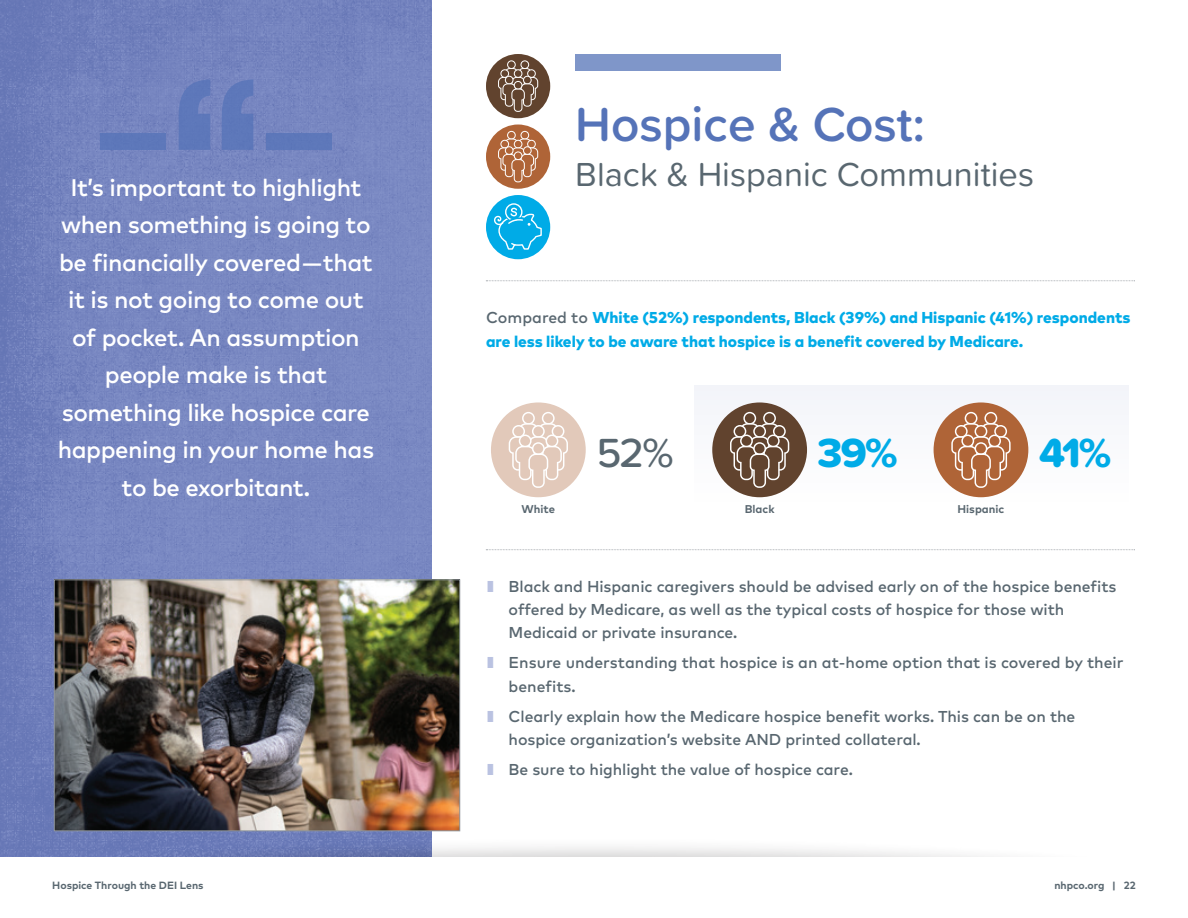
<style>
.page{position:relative;width:1188px;height:918px;background:#fff}
.page>*{position:absolute;margin:0;border:0;box-sizing:border-box;transform-origin:0 0}
.t1{font:600 49.5px "Proxima Soft";color:#5573b8}
.t2{font:42.15px "Proxima Soft Extrabld";color:#00abe7}
.t3{font:500 42.15px "Proxima Soft";color:#596770}
.t4{font:34.5px "Proxima Soft";color:#596770}
.t5{font:500 24px/37.5px "Mark Pro";letter-spacing:-.02em;color:#fff;text-align:center}
.t6{font:500 15.75px/23.2px "Mark Pro";letter-spacing:-.005em;color:#596770}
.t7{font:800 15.75px/23.2px "Mark Pro";color:#00abe7}
.t8{font:700 11.25px "Mark Pro";color:#596770}
.t9{font:700 10.5px "Mark Pro";color:#596770}
.s1{font-weight:500;color:#596770}
.s2{color:#bac2e1}
</style>
<div class="page">
<img style="left:0;top:0;width:432px;height:836px">
<div style="left:575px;top:54px;width:206px;height:16px;background:#7f96c9"></div>
<div style="left:486px;top:54px;width:64px;height:64px;background:#61432e;border-radius:50%"></div>
<svg style="left:498px;top:60px;width:40px;height:52px"></svg>
<div style="left:486px;top:125px;width:64px;height:64px;background:#af6437;border-radius:50%"></div>
<svg style="left:498px;top:131px;width:40px;height:51px"></svg>
<svg style="left:486px;top:281px;width:649px;height:1px"></svg>
<svg style="left:486px;top:549px;width:649px;height:1px"></svg>
<div style="left:101px;top:133px;width:65px;height:17px;background:#5d77ba"></div>
<div style="left:266px;top:133px;width:65px;height:17px;background:#5d77ba"></div>
<svg style="left:179px;top:79px;width:74px;height:71px;background:#647bbb"></svg>
<img style="left:56px;top:582px;width:402px;height:247px">
<div style="left:54px;top:580px;width:406px;height:251px;border:1px solid #8f959b"></div>
<div style="left:486px;top:195px;width:64px;height:64px;background:#00abe7;border-radius:50%"></div>
<svg style="left:505px;top:203px;width:17px;height:18px"></svg>
<div style="left:504px;top:202px;width:19px;height:20px;border:2px solid #00abe7;border-radius:50%"></div>
<div style="left:505px;top:203px;width:18px;height:18px;border:1px solid #fff;border-radius:50%"></div>
<svg style="left:493px;top:207px;width:50px;height:43px"></svg>
<div style="left:695px;top:385px;width:434px;height:121px;background:#f8f9fc"></div>
<div style="left:712px;top:402px;width:95px;height:95px;background:#61432e;border-radius:50%"></div>
<svg style="left:730px;top:412px;width:59px;height:76px"></svg>
<div style="left:934px;top:402px;width:94px;height:95px;background:#af6437;border-radius:50%"></div>
<svg style="left:951px;top:412px;width:60px;height:76px"></svg>
<div style="left:491px;top:402px;width:95px;height:95px;background:#e2c9ba;border-radius:50%"></div>
<svg style="left:509px;top:412px;width:59px;height:76px"></svg>
<div style="left:0;top:836px;width:1188px;height:82px;background:#231f20;opacity:.75"></div>
<div style="left:0;top:857px;width:1188px;height:61px;background:#fff"></div>
<h3 class="t5" style="left:58px;top:166px;width:318px">It’s important to highlight when something is going to be financially covered — that it is not going to come out of pocket. An assumption people make is that something like hospice care happening in your home has to be exorbitant.</h3>
<h1 class="t1" style="left:575px;top:87px;width:351px">Hospice &amp; Cost:</h1>
<h3 class="t4" style="left:575px;top:148px;width:460px">Black &amp; Hispanic Communities</h3>
<p class="t7" style="left:486px;top:305px;width:646px"><span class="s1">Compared to</span> White (52%) respondents, Black (39%) and Hispanic (41%) respondents are less likely to be aware that hospice is a benefit covered by Medicare.</p>
<h2 class="t3" style="left:597px;top:421px;width:79px">52%</h2>
<h2 class="t2" style="left:818px;top:420px;width:81px">39%</h2>
<h2 class="t2" style="left:1039px;top:420px;width:74px">41%</h2>
<p class="t8" style="left:522px;top:501px;width:35px">White</p>
<p class="t8" style="left:745px;top:501px;width:31px">Black</p>
<p class="t8" style="left:958px;top:501px;width:48px">Hispanic</p>
<p class="t6" style="left:509px;top:573px;width:609px;text-indent:-23px"><span class="s2">▌</span> Black and Hispanic caregivers should be advised early on of the hospice benefits offered by Medicare, as well as the typical costs of hospice for those with<br>Medicaid or private insurance.</p>
<p class="t6" style="left:509px;top:650px;width:616px;text-indent:-23px"><span class="s2">▌</span> Ensure understanding that hospice is an at-home option that is covered by their benefits.</p>
<p class="t6" style="left:509px;top:703px;width:568px;text-indent:-23px"><span class="s2">▌</span> Clearly explain how the Medicare hospice benefit works. This can be on the hospice organization’s website AND printed collateral.</p>
<p class="t6" style="left:486px;top:756px;width:368px"><span class="s2">▌</span> Be sure to highlight the value of hospice care.</p>
<p class="t9" style="left:52px;top:877px;width:153px">Hospice Through the DEI Lens</p>
<p class="t9" style="left:1054px;top:877px;width:83px">nhpco.org | 22</p>
</div>
